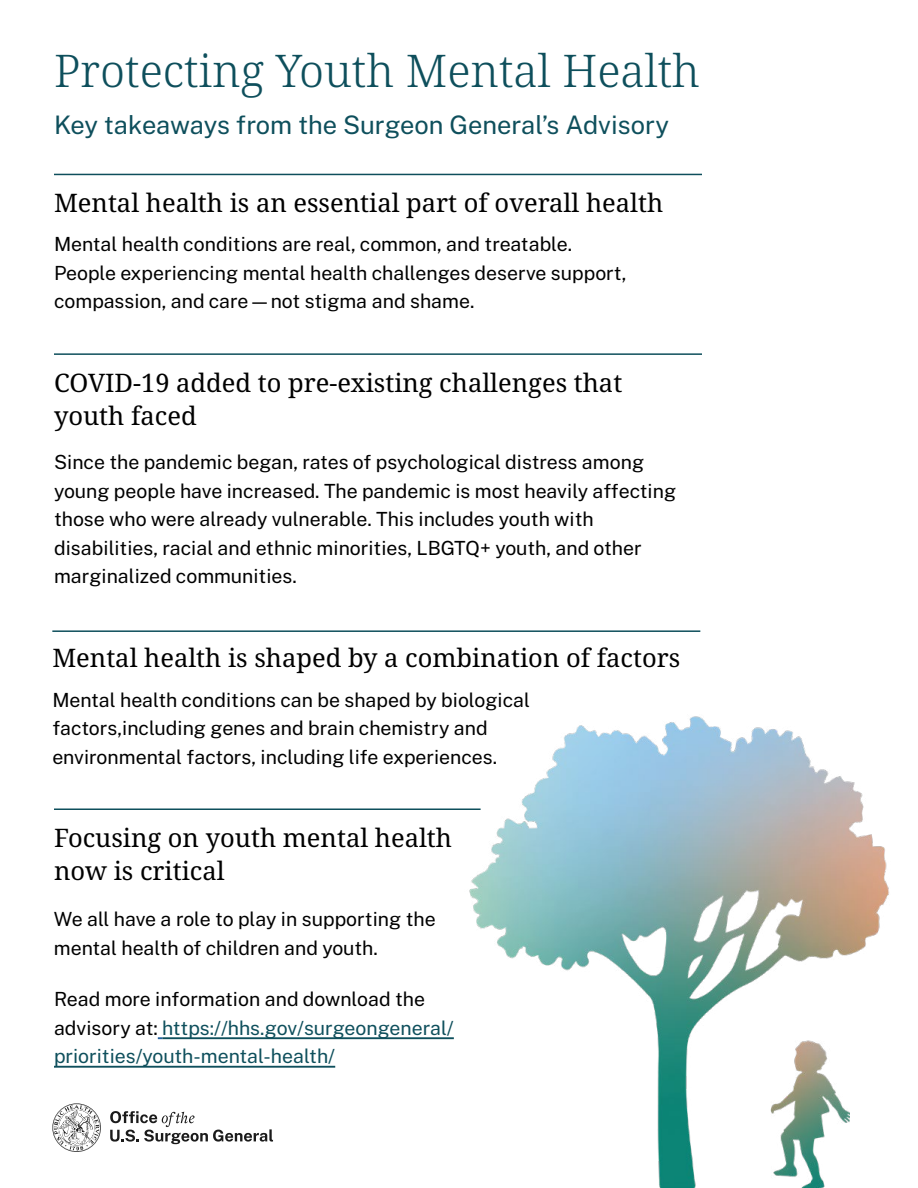
<style>
.page{position:relative;width:918px;height:1188px;background:#fff}
.page>*{position:absolute;margin:0;border:0;box-sizing:border-box;transform-origin:0 0}
.t1{font:300 45px "Noto Serif";color:#0e4f5c}
.t2{font:25.5px/33px "Noto Serif";color:#000}
.t3{font:100 25.5px "Public Sans";color:#0e4f5c}
.t4{font:100 19.5px/28.5px "Public Sans";color:#000}
.t5{font:100 19.5px/28.5px "Public Sans";color:#0e4f5c}
.s1{color:#000}
</style>
<div class="page">
<svg style="left:52px;top:1103px;width:49px;height:49px"></svg>
<svg style="left:110px;top:1111px;width:163px;height:33px"></svg>
<hr style="left:54px;top:1066px;width:281px;height:2px;background:#0e4f5c">
<hr style="left:52px;top:630px;width:648px;height:2px;background:#0e4f5c">
<hr style="left:54px;top:353px;width:648px;height:2px;background:#0e4f5c">
<hr style="left:54px;top:174px;width:648px;height:1px;background:#0e4f5c">
<hr style="left:54px;top:808px;width:427px;height:2px;background:#0e4f5c">
<hr style="left:162px;top:1037px;width:292px;height:2px;background:#0e4f5c">
<img style="left:423px;top:716px;width:466px;height:472px">
<img style="left:723px;top:1035px;width:126px;height:153px">
<h1 class="t1" style="left:54px;top:40px;width:648px">Protecting Youth Mental Health</h1>
<p class="t3" style="left:54px;top:106px;width:617px">Key takeaways from the Surgeon General’s Advisory</p>
<h2 class="t2" style="left:54px;top:187px;width:611px">Mental health is an essential part of overall health</h2>
<p class="t4" style="left:54px;top:229px;width:574px">Mental health conditions are real, common, and treatable.<br>People experiencing mental health challenges deserve support, compassion, and care—not stigma and shame.</p>
<h2 class="t2" style="left:54px;top:367px;width:570px">COVID-19 added to pre-existing challenges that youth faced</h2>
<p class="t4" style="left:54px;top:447px;width:624px">Since the pandemic began, rates of psychological distress among young people have increased. The pandemic is most heavily affecting those who were already vulnerable. This includes youth with disabilities, racial and ethnic minorities, LBGTQ+ youth, and other marginalized communities.</p>
<h2 class="t2" style="left:52px;top:642px;width:630px">Mental health is shaped by a combination of factors</h2>
<p class="t4" style="left:52px;top:684px;width:479px">Mental health conditions can be shaped by biological factors,including genes and brain chemistry and environmental factors, including life experiences.</p>
<h2 class="t2" style="left:54px;top:822px;width:400px">Focusing on youth mental health now is critical</h2>
<p class="t4" style="left:54px;top:904px;width:383px">We all have a role to play in supporting the mental health of children and youth.</p>
<p class="t5" style="left:54px;top:984px;width:401px"><span class="s1">Read more information and download the advisory at:</span> https://hhs.gov/surgeongeneral/ priorities/youth-mental-health/</p>
</div>
